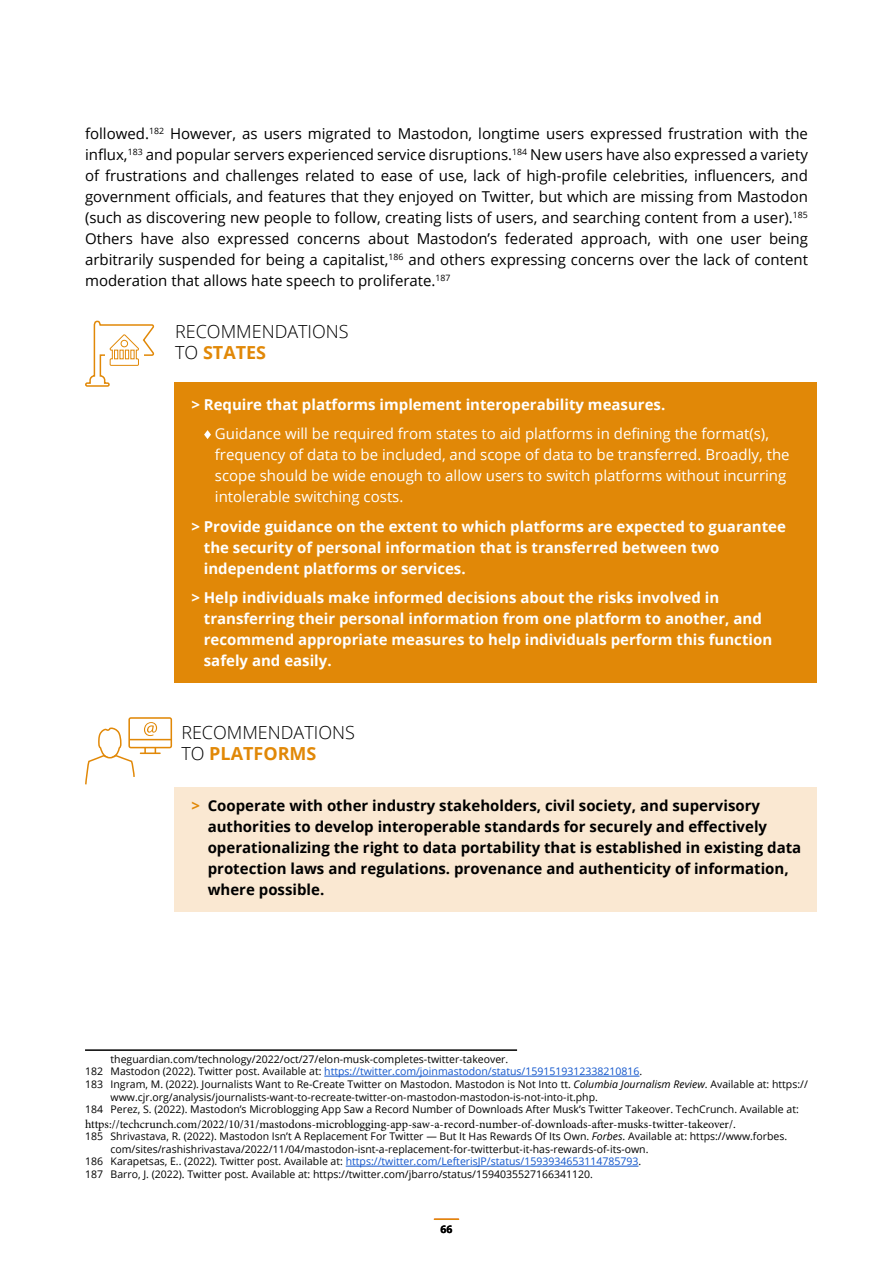
<style>
.page{position:relative;width:893px;height:1263px;background:#fff}
.page>*{position:absolute;margin:0;border:0;box-sizing:border-box;transform-origin:0 0}
.t1{font:300 18px/20.7px "Open Sans";color:#000}
.t2{font:15px/21px "Open Sans";color:#000;text-align:justify}
.t3{font:700 15px/21px "Open Sans";color:#fff}
.t4{font:700 15px/21px "Open Sans";color:#000}
.t5{font:15px/21px "Open Sans";color:#fff}
.t6{font:12px "Minion Pro";color:#000}
.t7{font:10.5px "Open Sans";color:#000}
.t8{font:10.5px "Open Sans";color:#15c}
.t9{font:700 10.5px "Open Sans";color:#000}
.s1{font-weight:700;color:#e18807}
.s2{color:#e18807}
.s3{color:#000}
.s4{font-style:italic}
</style>
<div class="page">
<hr style="left:434px;top:1218px;width:24px;height:2px;background:#e18807">
<div style="left:174px;top:382px;width:642px;height:44px;background:#e18807"></div>
<div style="left:174px;top:412px;width:642px;height:106px;background:#e18807"></div>
<div style="left:174px;top:504px;width:642px;height:86px;background:#e18807"></div>
<div style="left:174px;top:576px;width:642px;height:106px;background:#e18807"></div>
<div style="left:174px;top:787px;width:642px;height:124px;background:#fae8d2"></div>
<svg style="left:85px;top:320px;width:70px;height:67px"></svg>
<svg style="left:204px;top:430px;width:7px;height:9px"></svg>
<hr style="left:85px;top:1049px;width:432px;height:2px;background:#000">
<hr style="left:324px;top:1076px;width:315px;height:1px;background:#15c">
<hr style="left:346px;top:1166px;width:292px;height:1px;background:#15c">
<svg style="left:85px;top:717px;width:87px;height:68px"></svg>
<p class="t2" style="left:85px;top:123px;width:724px">followed.<sup>182</sup> However, as users migrated to Mastodon, longtime users expressed frustration with the influx,<sup>183</sup> and popular servers experienced service disruptions.<sup>184</sup> New users have also expressed a variety of frustrations and challenges related to ease of use, lack of high-profile celebrities, influencers, and government officials, and features that they enjoyed on Twitter, but which are missing from Mastodon (such as discovering new people to follow, creating lists of users, and searching content from a user).<sup>185<br></sup>Others have also expressed concerns about Mastodon’s federated approach, with one user being arbitrarily suspended for being a capitalist,<sup>186</sup> and others expressing concerns over the lack of content moderation that allows hate speech to proliferate.<sup>187</sup></p>
<h1 class="t1" style="left:175px;top:321px;width:175px">RECOMMENDATIONS<br>TO <span class="s1">STATES</span></h1>
<h2 class="t3" style="left:191px;top:393px;width:475px">&gt; Require that platforms implement interoperability measures.</h2>
<p class="t5" style="left:215px;top:423px;width:576px">Guidance will be required from states to aid platforms in defining the format(s), frequency of data to be included, and scope of data to be transferred. Broadly, the scope should be wide enough to allow users to switch platforms without incurring intolerable switching costs.</p>
<h2 class="t3" style="left:204px;top:515px;width:584px;text-indent:-12px">&gt; Provide guidance on the extent to which platforms are expected to guarantee the security of personal information that is transferred between two independent platforms or services.</h2>
<p class="t3" style="left:204px;top:587px;width:570px;text-indent:-12px">&gt; Help individuals make informed decisions about the risks involved in transferring their personal information from one platform to another, and recommend appropriate measures to help individuals perform this function safely and easily.</p>
<h1 class="t1" style="left:181px;top:722px;width:175px">RECOMMENDATIONS<br>TO <span class="s1">PLATFORMS</span></h1>
<p class="t4" style="left:208px;top:795px;width:595px;text-indent:-16px"><span class="s2">&gt;</span> Cooperate with other industry stakeholders, civil society, and supervisory authorities to develop interoperable standards for securely and effectively operationalizing the right to data portability that is established in existing data protection laws and regulations. provenance and authenticity of information, where possible.</p>
<p class="t7" style="left:111px;top:1052px;width:399px">theguardian.com/technology/2022/oct/27/elon-musk-completes-twitter-takeover.</p>
<p class="t8" style="left:85px;top:1064px;width:559px"><span class="s3">182 Mastodon (2022). Twitter post. Available at:</span> https://twitter.com/joinmastodon/status/1591519312338210816<span class="s3">.</span></p>
<p class="t7" style="left:85px;top:1077px;width:724px">183 Ingram, M. (2022). Journalists Want to Re-Create Twitter on Mastodon. Mastodon is Not Into tt. <span class="s4">Columbia Journalism Review</span>. Available at: https://</p>
<p class="t7" style="left:111px;top:1089px;width:489px">www.cjr.org/analysis/journalists-want-to-recreate-twitter-on-mastodon-mastodon-is-not-into-it.php.</p>
<p class="t7" style="left:85px;top:1102px;width:715px">184 Perez, S. (2022). Mastodon’s Microblogging App Saw a Record Number of Downloads After Musk’s Twitter Takeover. TechCrunch. Available at:</p>
<p class="t6" style="left:85px;top:1116px;width:652px">https://techcrunch.com/2022/10/31/mastodons-microblogging-app-saw-a-record-number-of-downloads-after-musks-twitter-takeover/.</p>
<p class="t7" style="left:85px;top:1129px;width:704px">185 Shrivastava, R. (2022). Mastodon Isn’t A Replacement For Twitter — But It Has Rewards Of Its Own. <span class="s4">Forbes</span>. Available at: https://www.forbes.</p>
<p class="t7" style="left:111px;top:1142px;width:539px">com/sites/rashishrivastava/2022/11/04/mastodon-isnt-a-replacement-for-twitterbut-it-has-rewards-of-its-own.</p>
<p class="t8" style="left:85px;top:1154px;width:558px"><span class="s3">186 Karapetsas, E.. (2022). Twitter post. Available at:</span> https://twitter.com/LefterisJP/status/1593934653114785793<span class="s3">.</span></p>
<p class="t7" style="left:85px;top:1167px;width:509px">187 Barro, J. (2022). Twitter post. Available at: https://twitter.com/jbarro/status/1594035527166341120.</p>
<p class="t9" style="left:440px;top:1221px;width:13px">66</p>
</div>
